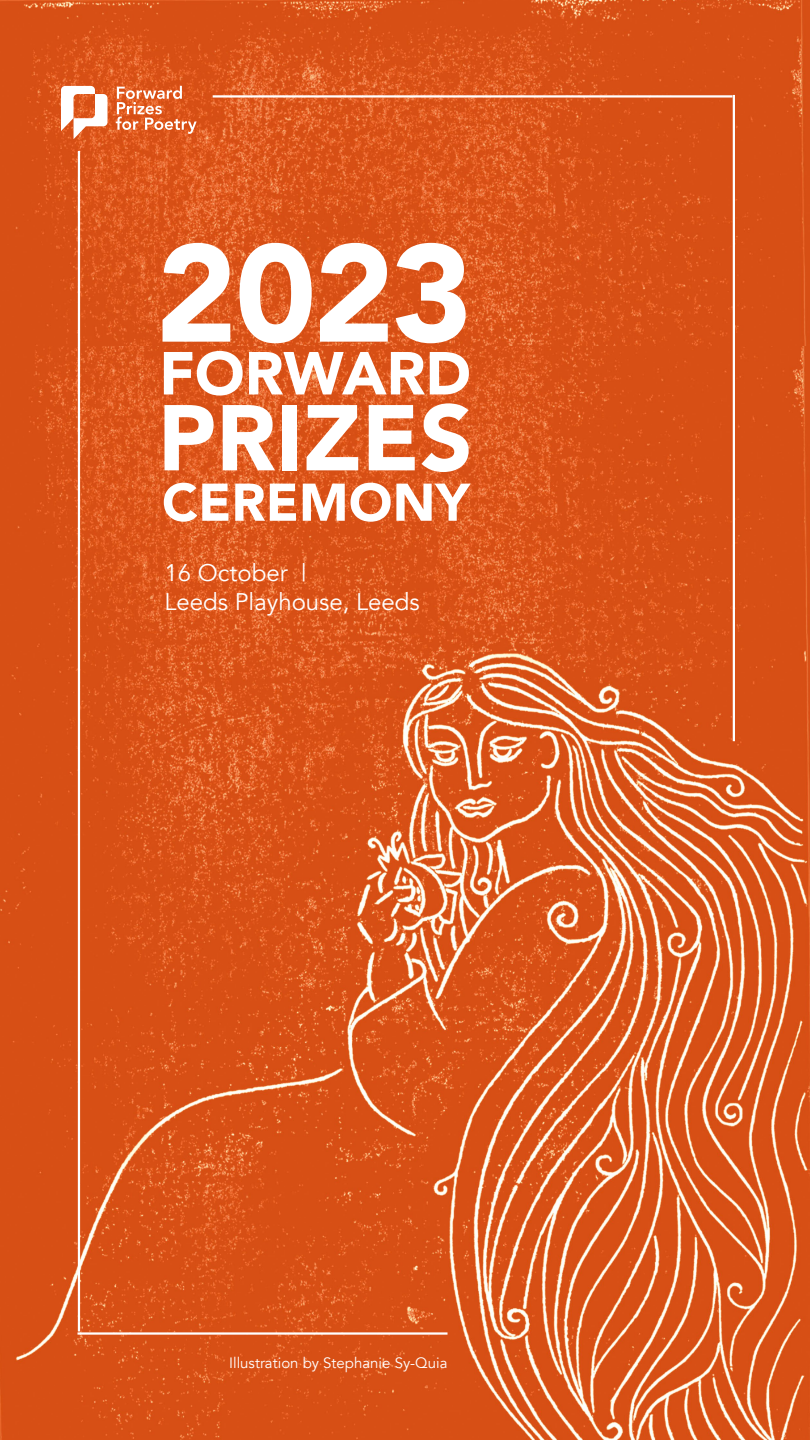
<style>
.page{position:relative;width:810px;height:1440px;background:#fff}
.page>*{position:absolute;margin:0;border:0;box-sizing:border-box;transform-origin:0 0}
.t1{font:900 137.25px "Avenir";color:#fff}
.t2{font:900 92.25px "Avenir";color:#fff}
.t3{font:900 60px "Avenir";color:#fff}
.t4{font:900 52.5px "Avenir";letter-spacing:.005em;color:#fff}
.t5{font:24px/28.8px "Avenir";color:#fff}
.t6{font:15px "Avenir";color:#fff}
</style>
<div class="page">
<img style="left:0;top:346px;width:810px;height:1094px">
<img style="left:0;top:0;width:810px;height:346px">
<hr style="left:213px;top:95px;width:519px;height:3px;background:#fff">
<hr style="left:78px;top:1332px;width:370px;height:3px;background:#fff">
<hr style="left:733px;top:95px;width:2px;height:646px;background:#fff">
<hr style="left:78px;top:151px;width:2px;height:1180px;background:#fff">
<svg style="left:116px;top:86px;width:81px;height:48px"></svg>
<svg style="left:61px;top:86px;width:47px;height:53px"></svg>
<h1 class="t1" style="left:156px;top:176px;width:318px">2023</h1>
<h3 class="t3" style="left:159px;top:322px;width:313px">FORWARD</h3>
<h2 class="t2" style="left:158px;top:359px;width:316px">PRIZES</h2>
<h3 class="t4" style="left:162px;top:458px;width:309px">CEREMONY</h3>
<p class="t5" style="left:165px;top:559px;width:257px">16 October |<br>Leeds Playhouse, Leeds</p>
<p class="t6" style="left:229px;top:1354px;width:220px">Illustration by Stephanie Sy-Quia</p>
</div>
